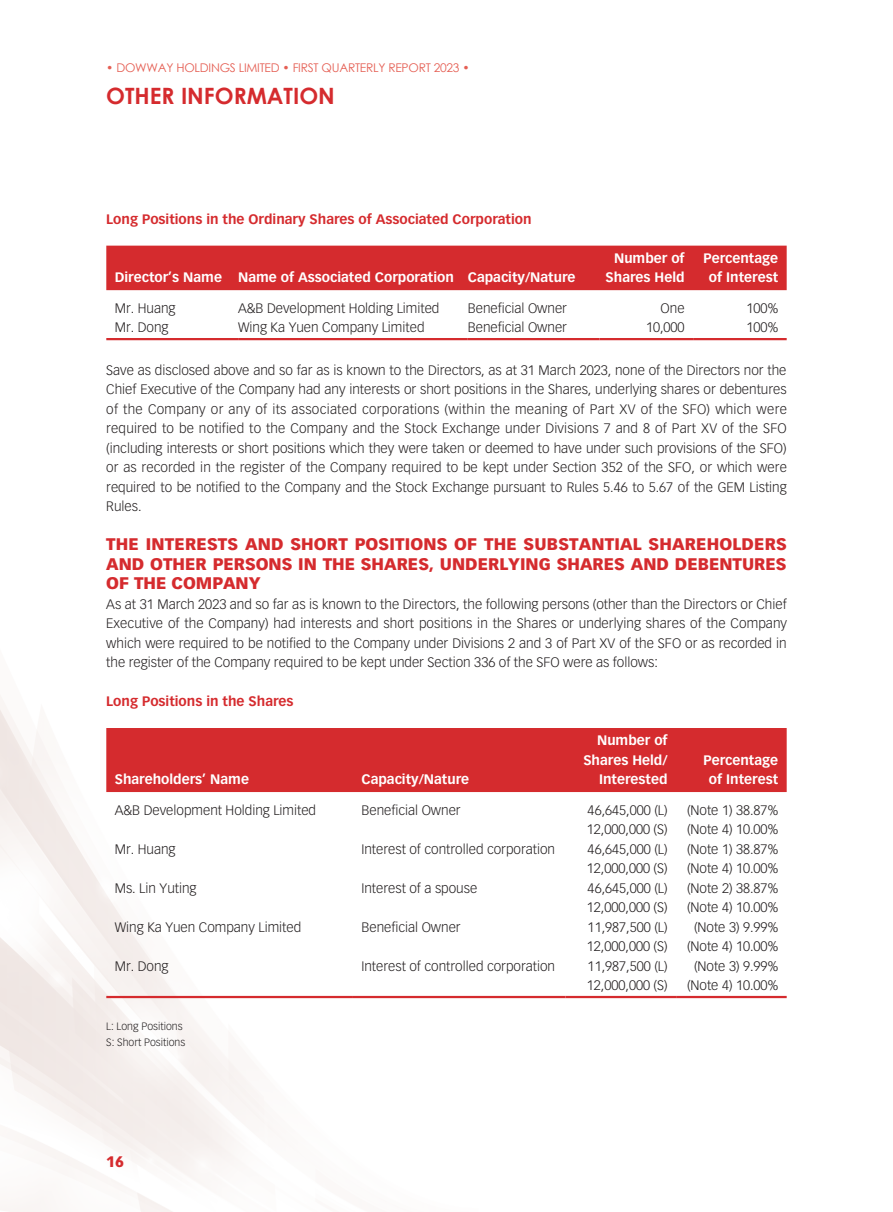
<style>
.page{position:relative;width:893px;height:1212px;background:#fff}
.page>*{position:absolute;margin:0;border:0;box-sizing:border-box;transform-origin:0 0}
.t1{font:700 22.5px "Century Gothic";color:#d52b2e}
.t2{font:900 16.5px/19.5px "Vectora LT Std";color:#d52b2e;text-align:justify}
.t3{font:900 15px "Vectora LT Std";color:#d52b2e}
.t4{font:300 13.5px/19.5px "Vectora LT Std";color:#231f20}
.t5{font:700 13.5px/19.5px "Vectora LT Std";color:#fff;text-align:right}
.t6{font:700 13.5px "Vectora LT Std";color:#d52b2e}
.t7{font:12px "Century Gothic";letter-spacing:-.02em;color:#e55f54}
.t8{font:300 10.5px/16.5px "Vectora LT Std";color:#231f20}
</style>
<div class="page">
<div style="left:106px;top:246px;width:681px;height:44px;background:#d52b2e"></div>
<hr style="left:106px;top:338px;width:132px;height:2px;background:#d52b2e">
<hr style="left:238px;top:338px;width:230px;height:2px;background:#d52b2e">
<hr style="left:468px;top:338px;width:132px;height:2px;background:#d52b2e">
<hr style="left:600px;top:338px;width:93px;height:2px;background:#d52b2e">
<hr style="left:693px;top:338px;width:94px;height:2px;background:#d52b2e">
<div style="left:106px;top:728px;width:681px;height:64px;background:#d52b2e"></div>
<hr style="left:106px;top:996px;width:247px;height:2px;background:#d52b2e">
<hr style="left:353px;top:996px;width:213px;height:2px;background:#d52b2e">
<hr style="left:566px;top:996px;width:110px;height:2px;background:#d52b2e">
<hr style="left:676px;top:996px;width:111px;height:2px;background:#d52b2e">
<p class="t7" style="left:106px;top:59px;width:365px">• DOWWAY HOLDINGS LIMITED • FIRST QUARTERLY REPORT 2023 •</p>
<h1 class="t1" style="left:106px;top:79px;width:230px">OTHER INFORMATION</h1>
<p class="t6" style="left:106px;top:211px;width:427px">Long Positions in the Ordinary Shares of Associated Corporation</p>
<p class="t5" style="left:115px;top:268px;width:462px">Director’s Name Name of Associated Corporation Capacity/Nature</p>
<p class="t5" style="left:606px;top:248px;width:80px">Number of<br>Shares Held</p>
<p class="t5" style="left:703px;top:248px;width:76px;text-align:center">Percentage of Interest</p>
<p class="t4" style="left:115px;top:298px;width:62px">Mr. Huang</p>
<p class="t4" style="left:238px;top:298px;width:203px">A&amp;B Development Holding Limited</p>
<p class="t4" style="left:468px;top:298px;width:101px">Beneficial Owner</p>
<p class="t4" style="left:661px;top:298px;width:26px">One</p>
<p class="t4" style="left:747px;top:298px;width:33px">100%</p>
<p class="t4" style="left:115px;top:318px;width:55px">Mr. Dong</p>
<p class="t4" style="left:238px;top:318px;width:188px">Wing Ka Yuen Company Limited</p>
<p class="t4" style="left:468px;top:318px;width:101px">Beneficial Owner</p>
<p class="t4" style="left:646px;top:318px;width:40px">10,000</p>
<p class="t4" style="left:747px;top:318px;width:33px">100%</p>
<p class="t4" style="left:106px;top:360px;width:682px;text-align:justify">Save as disclosed above and so far as is known to the Directors, as at 31 March 2023, none of the Directors nor the Chief Executive of the Company had any interests or short positions in the Shares, underlying shares or debentures of the Company or any of its associated corporations (within the meaning of Part XV of the SFO) which were required to be notified to the Company and the Stock Exchange under Divisions 7 and 8 of Part XV of the SFO (including interests or short positions which they were taken or deemed to have under such provisions of the SFO) or as recorded in the register of the Company required to be kept under Section 352 of the SFO, or which were required to be notified to the Company and the Stock Exchange pursuant to Rules 5.46 to 5.67 of the GEM Listing Rules.</p>
<p class="t2" style="left:106px;top:534px;width:682px">THE INTERESTS AND SHORT POSITIONS OF THE SUBSTANTIAL SHAREHOLDERS AND OTHER PERSONS IN THE SHARES, UNDERLYING SHARES AND DEBENTURES OF THE COMPANY</p>
<p class="t4" style="left:106px;top:594px;width:682px;text-align:justify">As at 31 March 2023 and so far as is known to the Directors, the following persons (other than the Directors or Chief Executive of the Company) had interests and short positions in the Shares or underlying shares of the Company which were required to be notified to the Company under Divisions 2 and 3 of Part XV of the SFO or as recorded in the register of the Company required to be kept under Section 336 of the SFO were as follows:</p>
<p class="t6" style="left:106px;top:693px;width:189px">Long Positions in the Shares</p>
<p class="t5" style="left:115px;top:770px;width:136px">Shareholders’ Name</p>
<p class="t5" style="left:361px;top:770px;width:109px">Capacity/Nature</p>
<p class="t5" style="left:583px;top:731px;width:86px">Number of<br>Shares Held/<br>Interested</p>
<p class="t5" style="left:703px;top:750px;width:76px;text-align:center">Percentage of Interest</p>
<p class="t4" style="left:115px;top:800px;width:203px">A&amp;B Development Holding Limited</p>
<p class="t4" style="left:361px;top:800px;width:101px">Beneficial Owner</p>
<p class="t4" style="left:587px;top:800px;width:82px">46,645,000 (L)<br>12,000,000 (S)</p>
<p class="t4" style="left:687px;top:800px;width:93px">(Note 1) 38.87% (Note 4) 10.00%</p>
<p class="t4" style="left:115px;top:839px;width:62px">Mr. Huang</p>
<p class="t4" style="left:361px;top:839px;width:195px">Interest of controlled corporation</p>
<p class="t4" style="left:587px;top:839px;width:82px">46,645,000 (L)<br>12,000,000 (S)</p>
<p class="t4" style="left:687px;top:839px;width:93px">(Note 1) 38.87% (Note 4) 10.00%</p>
<p class="t4" style="left:115px;top:878px;width:83px">Ms. Lin Yuting</p>
<p class="t4" style="left:361px;top:878px;width:117px">Interest of a spouse</p>
<p class="t4" style="left:587px;top:878px;width:82px">46,645,000 (L)<br>12,000,000 (S)</p>
<p class="t4" style="left:687px;top:878px;width:93px">(Note 2) 38.87% (Note 4) 10.00%</p>
<p class="t4" style="left:115px;top:917px;width:188px">Wing Ka Yuen Company Limited</p>
<p class="t4" style="left:361px;top:917px;width:101px">Beneficial Owner</p>
<p class="t4" style="left:587px;top:917px;width:82px">11,987,500 (L)<br>12,000,000 (S)</p>
<p class="t4" style="left:687px;top:917px;width:93px;text-align:center">(Note 3) 9.99% (Note 4) 10.00%</p>
<p class="t4" style="left:115px;top:956px;width:55px">Mr. Dong</p>
<p class="t4" style="left:361px;top:956px;width:195px">Interest of controlled corporation</p>
<p class="t4" style="left:587px;top:956px;width:82px">11,987,500 (L)<br>12,000,000 (S)</p>
<p class="t4" style="left:687px;top:956px;width:93px;text-align:center">(Note 3) 9.99% (Note 4) 10.00%</p>
<p class="t8" style="left:106px;top:1018px;width:81px">L: Long Positions<br>S: Short Positions</p>
<p class="t3" style="left:106px;top:1152px;width:19px">16</p>
</div>
